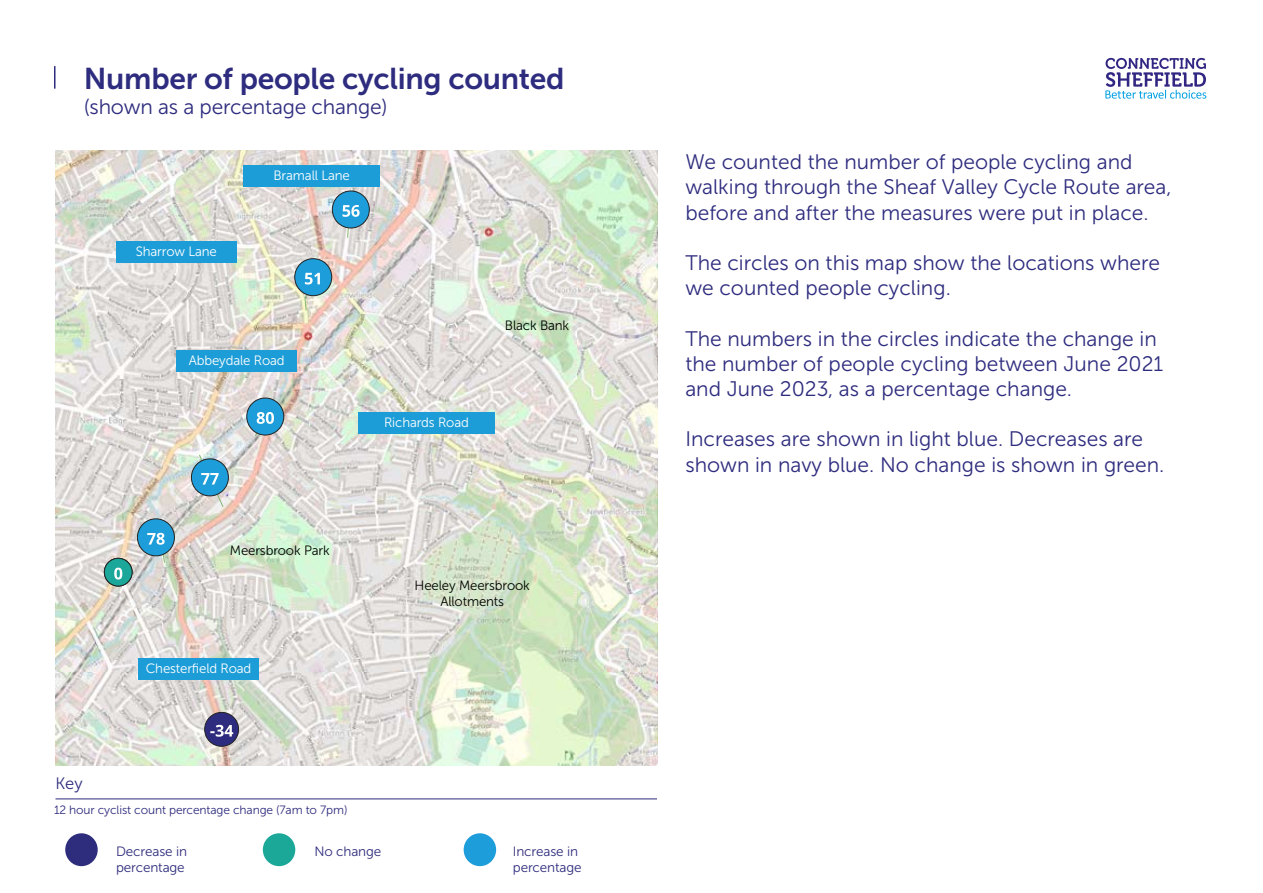
<style>
.page{position:relative;width:1263px;height:893px;background:#fff}
.page>*{position:absolute;margin:0;border:0;box-sizing:border-box;transform-origin:0 0}
.t1{font:30px "Museo Sans 700";letter-spacing:-.01em;color:#2e2c7e}
.t2{font:21px/25.2px "Museo Sans 300";color:#2e2c7e}
.t3{font:16.5px "Museo Sans 300";color:#2e2c7e}
.t4{font:13.5px "Museo Sans 300";letter-spacing:-.01em;color:#fff}
.t5{font:13.5px/16.2px "Museo Sans 300";letter-spacing:-.01em;color:#000;text-align:center}
.t6{font:13.5px/16.2px "Museo Sans 300";letter-spacing:-.01em;color:#2e2c7e}
.t7{font:12px "Museo Sans 300";letter-spacing:-.01em;color:#2e2c7e}
</style>
<div class="page">
<hr style="left:54px;top:66px;width:2px;height:23px;background:#2e2c7e">
<svg style="left:1105px;top:57px;width:101px;height:42px"></svg>
<svg style="left:56px;top:150px;width:601px;height:615px;background:#dcdfd4"></svg>
<div style="left:205px;top:712px;width:34px;height:34px;background:#2e2c7e;border-radius:50%"></div>
<div style="left:205px;top:712px;width:34px;height:34px;border:1px solid #232323;border-radius:50%"></div>
<div style="left:137px;top:519px;width:37px;height:37px;background:#1d9dd9;border-radius:50%"></div>
<div style="left:137px;top:519px;width:37px;height:37px;border:1px solid #232323;border-radius:50%"></div>
<svg style="left:191px;top:459px;width:37px;height:37px"></svg>
<div style="left:191px;top:459px;width:37px;height:37px;border:1px solid #232323;border-radius:50%"></div>
<div style="left:104px;top:558px;width:28px;height:28px;background:#1ba79a;border-radius:50%"></div>
<div style="left:104px;top:558px;width:28px;height:28px;border:1px solid #232323;border-radius:50%"></div>
<div style="left:247px;top:398px;width:37px;height:37px;background:#1d9dd9;border-radius:50%"></div>
<div style="left:247px;top:398px;width:37px;height:37px;border:1px solid #232323;border-radius:50%"></div>
<div style="left:295px;top:259px;width:37px;height:37px;background:#1d9dd9;border-radius:50%"></div>
<div style="left:295px;top:259px;width:37px;height:37px;border:1px solid #232323;border-radius:50%"></div>
<div style="left:332px;top:191px;width:37px;height:37px;background:#1d9dd9;border-radius:50%"></div>
<div style="left:332px;top:191px;width:37px;height:37px;border:1px solid #232323;border-radius:50%"></div>
<svg style="left:210px;top:725px;width:23px;height:12px"></svg>
<svg style="left:114px;top:568px;width:8px;height:11px"></svg>
<svg style="left:147px;top:532px;width:18px;height:31px"></svg>
<svg style="left:199px;top:454px;width:25px;height:54px"></svg>
<svg style="left:255px;top:412px;width:19px;height:25px"></svg>
<svg style="left:304px;top:273px;width:16px;height:38px"></svg>
<svg style="left:342px;top:194px;width:18px;height:44px"></svg>
<div style="left:138px;top:658px;width:121px;height:21px;background:#1d9dd8"></div>
<div style="left:358px;top:412px;width:137px;height:21px;background:#1d9dd8"></div>
<div style="left:116px;top:241px;width:121px;height:21px;background:#1d9dd8"></div>
<div style="left:176px;top:350px;width:121px;height:21px;background:#1d9dd8"></div>
<div style="left:243px;top:166px;width:137px;height:21px;background:#1d9dd8"></div>
<hr style="left:56px;top:798px;width:601px;height:1px;background:#2e2c7e">
<div style="left:65px;top:833px;width:33px;height:33px;background:#2e2d7d;border-radius:50%"></div>
<div style="left:263px;top:833px;width:32px;height:33px;background:#1ba898;border-radius:50%"></div>
<div style="left:464px;top:833px;width:32px;height:33px;background:#1d9dda;border-radius:50%"></div>
<h1 class="t1" style="left:84px;top:62px;width:482px">Number of people cycling counted</h1>
<p class="t2" style="left:84px;top:94px;width:305px">(shown as a percentage change)</p>
<p class="t4" style="left:136px;top:244px;width:83px">Sharrow Lane</p>
<p class="t4" style="left:273px;top:169px;width:78px">Bramall Lane</p>
<p class="t4" style="left:189px;top:353px;width:97px">Abbeydale Road</p>
<p class="t4" style="left:384px;top:415px;width:86px">Richards Road</p>
<p class="t5" style="left:505px;top:317px;width:66px">Black Bank</p>
<p class="t5" style="left:230px;top:542px;width:101px">Meersbrook Park</p>
<p class="t3" style="left:56px;top:774px;width:29px">Key</p>
<p class="t4" style="left:146px;top:661px;width:107px">Chesterfield Road</p>
<p class="t7" style="left:54px;top:803px;width:295px">12 hour cyclist count percentage change (7am to 7pm)</p>
<p class="t5" style="left:415px;top:577px;width:117px">Heeley Meersbrook<br>Allotments</p>
<p class="t6" style="left:116px;top:843px;width:72px">Decrease in percentage</p>
<p class="t6" style="left:314px;top:843px;width:68px">No change</p>
<p class="t6" style="left:513px;top:843px;width:70px">Increase in percentage</p>
<p class="t2" style="left:685px;top:149px;width:488px">We counted the number of people cycling and walking through the Sheaf Valley Cycle Route area, before and after the measures were put in place.</p>
<p class="t2" style="left:685px;top:250px;width:476px">The circles on this map show the locations where we counted people cycling.</p>
<p class="t2" style="left:685px;top:326px;width:479px">The numbers in the circles indicate the change in the number of people cycling between June 2021 and June 2023, as a percentage change.</p>
<p class="t2" style="left:685px;top:427px;width:481px">Increases are shown in light blue. Decreases are shown in navy blue. No change is shown in green.</p>
</div>
